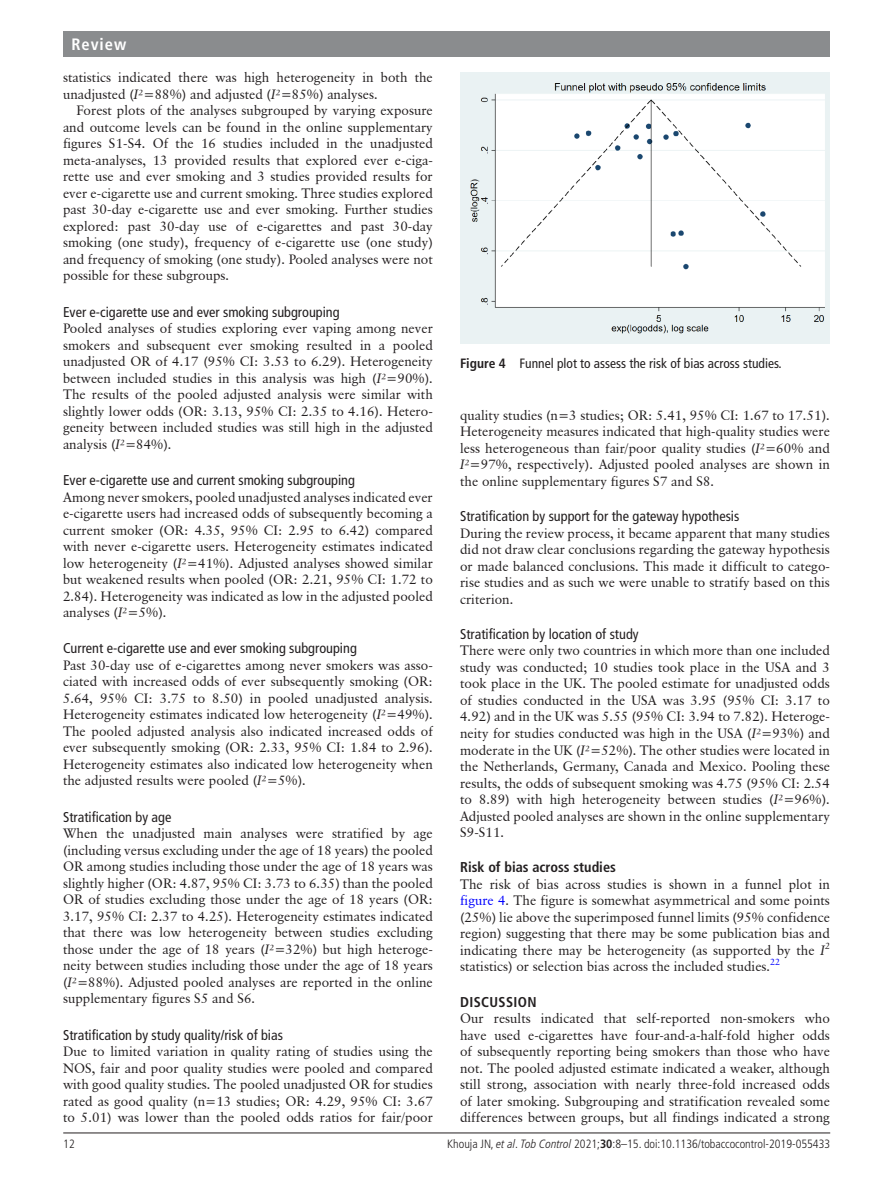
<style>
.page{position:relative;width:893px;height:1191px;background:#fff}
.page>*{position:absolute;margin:0;border:0;box-sizing:border-box;transform-origin:0 0}
.t1{font:700 condensed 16.5px "Frutiger LT Pro";letter-spacing:.055em;color:#fff}
.t2{font:condensed 14.25px "Frutiger LT Pro";color:#231f20}
.t3{font:700 condensed 14.25px "Frutiger LT Pro";color:#231f20}
.t4{font:700 condensed 14.25px "Frutiger LT Pro";letter-spacing:.025em;color:#231f20}
.t5{font:13.5px/16.5px "Classical Garamond BT";color:#231f20;text-align:justify}
.t6{font:condensed 13.5px "Frutiger LT Pro";color:#231f20}
.t7{font:300 condensed 12px "Frutiger LT Pro";color:#231f20}
.s1{font-style:italic}
.s2{font-weight:700}
.s3{color:#00f}
</style>
<div class="page">
<hr style="left:63px;top:1132px;width:767px;height:1px;background:#231f20">
<div style="left:63px;top:31px;width:767px;height:25px;background:#8a8c8e"></div>
<img style="left:460px;top:72px;width:370px;height:272px">
<p class="t1" style="left:71px;top:34px;width:56px">Review</p>
<p class="t5" style="left:63px;top:69px;width:371px">statistics indicated there was high heterogeneity in both the unadjusted (<span class="s1">I²</span>=88%) and adjusted (<span class="s1">I²</span>=85%) analyses.</p>
<p class="t5" style="left:63px;top:102px;width:371px;text-indent:14px">Forest plots of the analyses subgrouped by varying exposure and outcome levels can be found in the online supplementary figures S1-S4. Of the 16 studies included in the unadjusted meta-analyses, 13 provided results that explored ever e-ciga&shy;rette use and ever smoking and 3 studies provided results for ever e-cigarette use and current smoking. Three studies explored past 30-day e-cigarette use and ever smoking. Further studies explored: past 30-day use of e-cigarettes and past 30-day smoking (one study), frequency of e-cigarette use (one study) and frequency of smoking (one study). Pooled analyses were not possible for these subgroups.</p>
<p class="t2" style="left:63px;top:303px;width:278px">Ever e-cigarette use and ever smoking subgrouping</p>
<p class="t5" style="left:63px;top:320px;width:371px">Pooled analyses of studies exploring ever vaping among never smokers and subsequent ever smoking resulted in a pooled unadjusted OR of 4.17 (95% CI: 3.53 to 6.29). Heterogeneity between included studies in this analysis was high (<span class="s1">I²</span>=90%).<br>The results of the pooled adjusted analysis were similar with slightly lower odds (OR: 3.13, 95% CI: 2.35 to 4.16). Hetero&shy;geneity between included studies was still high in the adjusted analysis (<span class="s1">I²</span>=84%).</p>
<p class="t2" style="left:63px;top:472px;width:293px">Ever e-cigarette use and current smoking subgrouping</p>
<p class="t5" style="left:63px;top:488px;width:371px">Among never smokers, pooled unadjusted analyses indicated ever e-cigarette users had increased odds of subsequently becoming a current smoker (OR: 4.35, 95% CI: 2.95 to 6.42) compared with never e-cigarette users. Heterogeneity estimates indicated low heterogeneity (<span class="s1">I²</span>=41%). Adjusted analyses showed similar but weakened results when pooled (OR: 2.21, 95% CI: 1.72 to 2.84). Heterogeneity was indicated as low in the adjusted pooled analyses (<span class="s1">I²</span>=5%).</p>
<p class="t2" style="left:63px;top:640px;width:295px">Current e-cigarette use and ever smoking subgrouping</p>
<p class="t5" style="left:63px;top:656px;width:371px">Past 30-day use of e-cigarettes among never smokers was asso&shy;ciated with increased odds of ever subsequently smoking (OR:<br>5.64, 95% CI: 3.75 to 8.50) in pooled unadjusted analysis.<br>Heterogeneity estimates indicated low heterogeneity (<span class="s1">I²</span>=49%).<br>The pooled adjusted analysis also indicated increased odds of ever subsequently smoking (OR: 2.33, 95% CI: 1.84 to 2.96).<br>Heterogeneity estimates also indicated low heterogeneity when the adjusted results were pooled (<span class="s1">I²</span>=5%).</p>
<p class="t2" style="left:63px;top:808px;width:110px">Stratification by age</p>
<p class="t5" style="left:63px;top:825px;width:371px">When the unadjusted main analyses were stratified by age (including versus excluding under the age of 18 years) the pooled OR among studies including those under the age of 18 years was slightly higher (OR: 4.87, 95% CI: 3.73 to 6.35) than the pooled OR of studies excluding those under the age of 18 years (OR:<br>3.17, 95% CI: 2.37 to 4.25). Heterogeneity estimates indicated that there was low heterogeneity between studies excluding those under the age of 18 years (<span class="s1">I²</span>=32%) but high heteroge&shy;neity between studies including those under the age of 18 years (<span class="s1">I²</span>=88%). Adjusted pooled analyses are reported in the online supplementary figures S5 and S6.</p>
<p class="t2" style="left:63px;top:1026px;width:221px">Stratification by study quality/risk of bias</p>
<p class="t5" style="left:63px;top:1043px;width:371px">Due to limited variation in quality rating of studies using the NOS, fair and poor quality studies were pooled and compared with good quality studies. The pooled unadjusted OR for studies rated as good quality (n=13 studies; OR: 4.29, 95% CI: 3.67 to 5.01) was lower than the pooled odds ratios for fair/poor</p>
<p class="t6" style="left:460px;top:355px;width:323px"><span class="s2">Figure 4</span> Funnel plot to assess the risk of bias across studies.</p>
<p class="t5" style="left:460px;top:407px;width:371px">quality studies (n=3 studies; OR: 5.41, 95% CI: 1.67 to 17.51).<br>Heterogeneity measures indicated that high-quality studies were less heterogeneous than fair/poor quality studies (<span class="s1">I²</span>=60% and <span class="s1">I²</span>=97%, respectively). Adjusted pooled analyses are shown in the online supplementary figures S7 and S8.</p>
<p class="t2" style="left:460px;top:508px;width:281px">Stratification by support for the gateway hypothesis</p>
<p class="t5" style="left:460px;top:524px;width:371px">During the review process, it became apparent that many studies did not draw clear conclusions regarding the gateway hypothesis or made balanced conclusions. This made it difficult to catego&shy;rise studies and as such we were unable to stratify based on this criterion.</p>
<p class="t2" style="left:460px;top:626px;width:180px">Stratification by location of study</p>
<p class="t5" style="left:460px;top:642px;width:371px">There were only two countries in which more than one included study was conducted; 10 studies took place in the USA and 3 took place in the UK. The pooled estimate for unadjusted odds of studies conducted in the USA was 3.95 (95% CI: 3.17 to 4.92) and in the UK was 5.55 (95% CI: 3.94 to 7.82). Heteroge&shy;neity for studies conducted was high in the USA (<span class="s1">I²</span>=93%) and moderate in the UK (<span class="s1">I²</span>=52%). The other studies were located in the Netherlands, Germany, Canada and Mexico. Pooling these results, the odds of subsequent smoking was 4.75 (95% CI: 2.54 to 8.89) with high heterogeneity between studies (<span class="s1">I²</span>=96%).<br>Adjusted pooled analyses are shown in the online supplementary S9-S11.</p>
<p class="t3" style="left:460px;top:859px;width:157px">Risk of bias across studies</p>
<p class="t5" style="left:460px;top:875px;width:371px">The risk of bias across studies is shown in a funnel plot in <span class="s3">figure 4</span>. The figure is somewhat asymmetrical and some points (25%) lie above the superimposed funnel limits (95% confidence region) suggesting that there may be some publication bias and indicating there may be heterogeneity (as supported by the <span class="s1">I</span><sup>2 </sup>statistics) or selection bias across the included studies.<sup>22</sup></p>
<p class="t4" style="left:460px;top:993px;width:78px">Discussion</p>
<p class="t5" style="left:460px;top:1010px;width:371px">Our results indicated that self-reported non-smokers who have used e-cigarettes have four-and-a-half-fold higher odds of subsequently reporting being smokers than those who have not. The pooled adjusted estimate indicated a weaker, although still strong, association with nearly three-fold increased odds of later smoking. Subgrouping and stratification revealed some differences between groups, but all findings indicated a strong</p>
<p class="t7" style="left:63px;top:1136px;width:13px">12</p>
<p class="t7" style="left:447px;top:1136px;width:384px">Khouja JN, <span class="s1">et al</span>. <span class="s1">Tob Control</span> 2021;<span class="s2">30</span>:8–15. doi:10.1136/tobaccocontrol-2019-055433</p>
</div>
